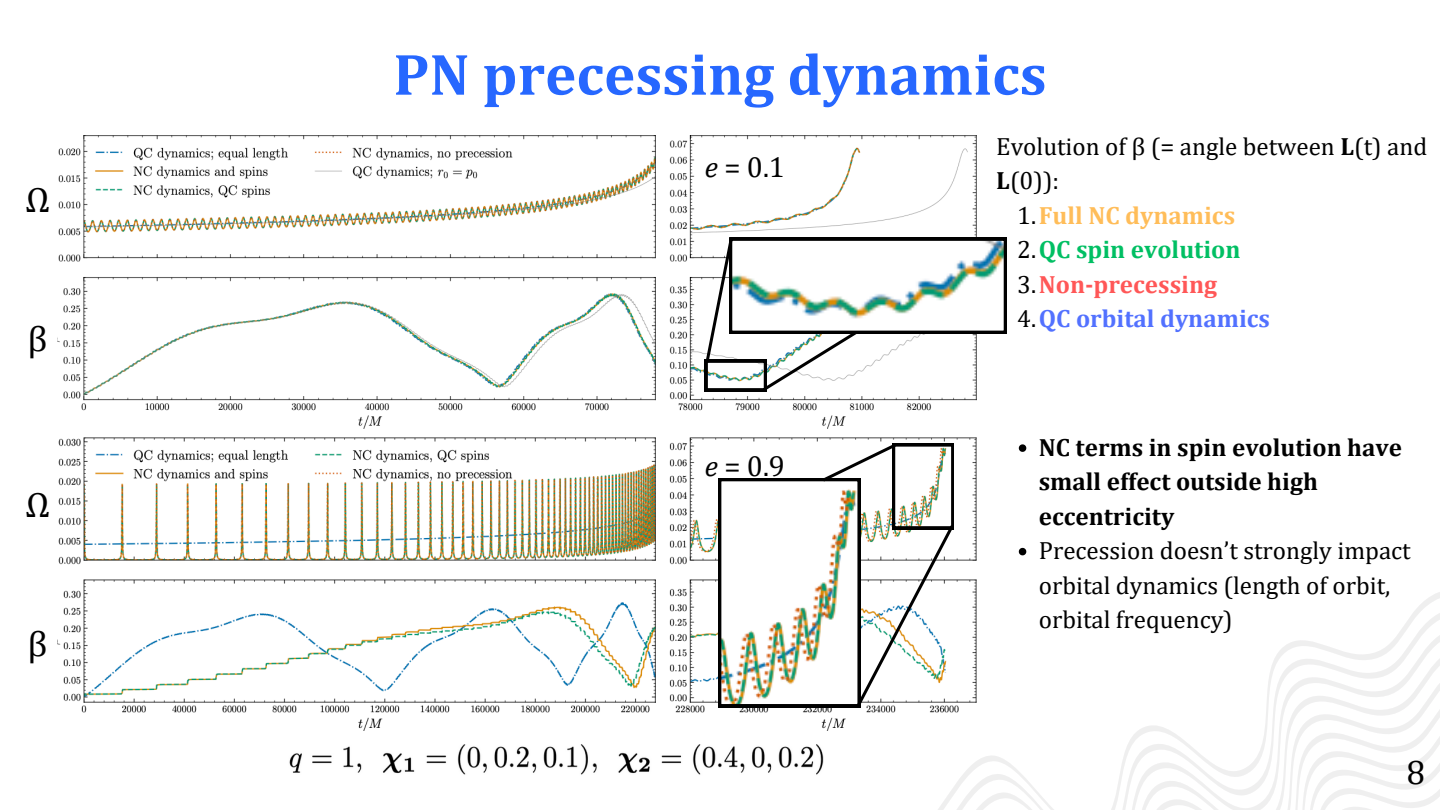
<style>
.page{position:relative;width:1440px;height:810px;background:#fff}
.page>*{position:absolute;margin:0;border:0;box-sizing:border-box;transform-origin:0 0}
.t1{font:700 59px "Cambria";color:#2667ff}
.t2{font:36px "Cambria";color:#000}
.t3{font:34px "Cambria";color:#000}
.t4{font:29px "Cambria";color:#000}
.t5{font:25px/34.5px "Cambria";color:#000}
.t6{font:700 25px/34.5px "Cambria";color:#000}
.t7{font:700 25px "Cambria";color:#5271ff}
.t8{font:700 25px "Cambria";color:#00bf63}
.t9{font:700 25px "Cambria";color:#ffbd59}
.t10{font:700 25px "Cambria";color:#ff5757}
.s1{font-style:italic}
.s2{font-weight:700}
.s3{font-weight:400;color:#000}
</style>
<div class="page">
<svg style="left:938px;top:592px;width:502px;height:218px"></svg>
<img style="left:58px;top:135px;width:924px;height:596px">
<img style="left:289px;top:744px;width:534px;height:31px">
<svg style="left:703px;top:236px;width:304px;height:157px"></svg>
<svg style="left:1019px;top:444px;width:7px;height:8px"></svg>
<svg style="left:1019px;top:548px;width:7px;height:7px"></svg>
<svg style="left:718px;top:442px;width:238px;height:267px"></svg>
<p class="t2" style="left:25px;top:178px;width:26px">Ω</p>
<p class="t2" style="left:28px;top:317px;width:21px">β</p>
<p class="t2" style="left:25px;top:483px;width:26px">Ω</p>
<p class="t2" style="left:28px;top:622px;width:21px">β</p>
<p class="t1" style="left:393px;top:39px;width:655px">PN precessing dynamics</p>
<p class="t4" style="left:705px;top:149px;width:82px"><span class="s1">e</span>= 0.1</p>
<p class="t4" style="left:705px;top:448px;width:82px"><span class="s1">e</span>= 0.9</p>
<p class="t5" style="left:996px;top:128px;width:432px">Evolution of β (= angle between <span class="s2">L</span>(t) and<br><span class="s2">L</span>(0)):</p>
<h2 class="t9" style="left:1017px;top:200px;width:219px"><span class="s3">1.</span>Full NC dynamics</h2>
<p class="t8" style="left:1017px;top:234px;width:225px"><span class="s3">2.</span>QC spin evolution</p>
<p class="t10" style="left:1017px;top:269px;width:201px"><span class="s3">3.</span>Non-precessing</p>
<p class="t7" style="left:1017px;top:303px;width:254px"><span class="s3">4.</span>QC orbital dynamics</p>
<p class="t6" style="left:1039px;top:429px;width:365px">NC terms in spin evolution have small effect outside high eccentricity</p>
<p class="t5" style="left:1039px;top:533px;width:373px">Precession doesn’t strongly impact orbital dynamics (length of orbit, orbital frequency)</p>
<p class="t3" style="left:1407px;top:752px;width:20px">8</p>
</div>
